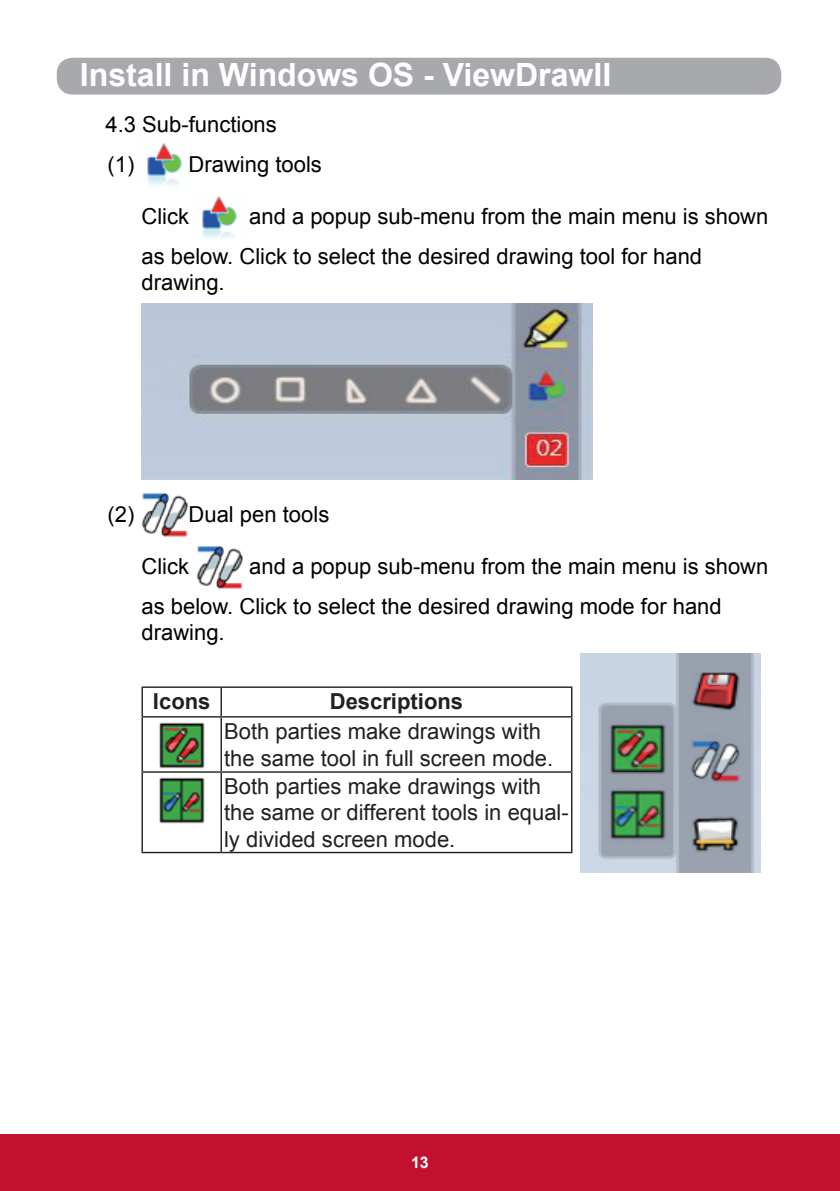
<style>
.page{position:relative;width:840px;height:1191px;background:#fff}
.page>*{position:absolute;margin:0;border:0;box-sizing:border-box;transform-origin:0 0}
.t1{font:700 32px "Arial";color:#fff}
.t2{font:22px/39.4px "Arial";color:#000}
.t3{font:22px/26.8px "Arial";color:#231f20}
.t4{font:700 22px "Arial";color:#231f20}
.t5{font:700 16px "Arial";color:#fff}
</style>
<div class="page">
<div style="left:57px;top:58px;width:723px;height:37px;background:#a8a9ad;border-radius:16px"></div>
<div style="left:0;top:1134px;width:839px;height:57px;background:#c3102f"></div>
<img style="left:147px;top:143px;width:35px;height:42px">
<img style="left:202px;top:196px;width:35px;height:42px">
<img style="left:141px;top:303px;width:451px;height:176px">
<img style="left:141px;top:493px;width:47px;height:44px">
<img style="left:196px;top:546px;width:47px;height:43px">
<hr style="left:141px;top:686px;width:80px;height:2px;background:#231f20">
<hr style="left:141px;top:688px;width:2px;height:28px;background:#231f20">
<hr style="left:221px;top:686px;width:351px;height:2px;background:#231f20">
<hr style="left:220px;top:688px;width:2px;height:28px;background:#231f20">
<hr style="left:570px;top:688px;width:2px;height:28px;background:#231f20">
<hr style="left:141px;top:716px;width:80px;height:1px;background:#231f20">
<hr style="left:141px;top:717px;width:2px;height:54px;background:#231f20">
<hr style="left:221px;top:716px;width:351px;height:1px;background:#231f20">
<hr style="left:220px;top:717px;width:2px;height:54px;background:#231f20">
<hr style="left:570px;top:717px;width:2px;height:54px;background:#231f20">
<hr style="left:141px;top:771px;width:80px;height:1px;background:#231f20">
<hr style="left:141px;top:772px;width:2px;height:80px;background:#231f20">
<hr style="left:221px;top:771px;width:351px;height:1px;background:#231f20">
<hr style="left:220px;top:772px;width:2px;height:80px;background:#231f20">
<hr style="left:570px;top:772px;width:2px;height:80px;background:#231f20">
<hr style="left:141px;top:852px;width:80px;height:1px;background:#231f20">
<hr style="left:221px;top:852px;width:351px;height:1px;background:#231f20">
<img style="left:159px;top:722px;width:46px;height:47px">
<img style="left:159px;top:777px;width:46px;height:47px">
<img style="left:580px;top:653px;width:180px;height:219px">
<h1 class="t1" style="left:80px;top:53px;width:532px">Install in Windows OS - ViewDrawII</h1>
<p class="t2" style="left:105px;top:105px;width:173px">4.3 Sub-functions (1)</p>
<p class="t2" style="left:188px;top:144px;width:135px">Drawing tools</p>
<p class="t2" style="left:141px;top:197px;width:628px;text-indent:108px">and a popup sub-menu from the main menu is shown as below. Click to select the desired drawing tool for hand</p>
<p class="t2" style="left:141px;top:263px;width:85px">drawing.</p>
<p class="t2" style="left:141px;top:197px;width:49px">Click</p>
<p class="t2" style="left:107px;top:494px;width:28px">(2)</p>
<p class="t2" style="left:188px;top:494px;width:142px">Dual pen tools</p>
<p class="t2" style="left:141px;top:547px;width:49px">Click</p>
<p class="t2" style="left:141px;top:547px;width:628px;text-indent:108px">and a popup sub-menu from the main menu is shown as below. Click to select the desired drawing mode for hand</p>
<p class="t2" style="left:141px;top:612px;width:85px">drawing.</p>
<p class="t4" style="left:153px;top:686px;width:59px">Icons</p>
<p class="t4" style="left:329px;top:686px;width:135px">Descriptions</p>
<p class="t3" style="left:224px;top:718px;width:346px">Both parties make drawings with the same tool in full screen mode.<br>Both parties make drawings with the same or different tools in equal&shy;ly divided screen mode.</p>
<p class="t5" style="left:411px;top:1152px;width:19px">13</p>
</div>
